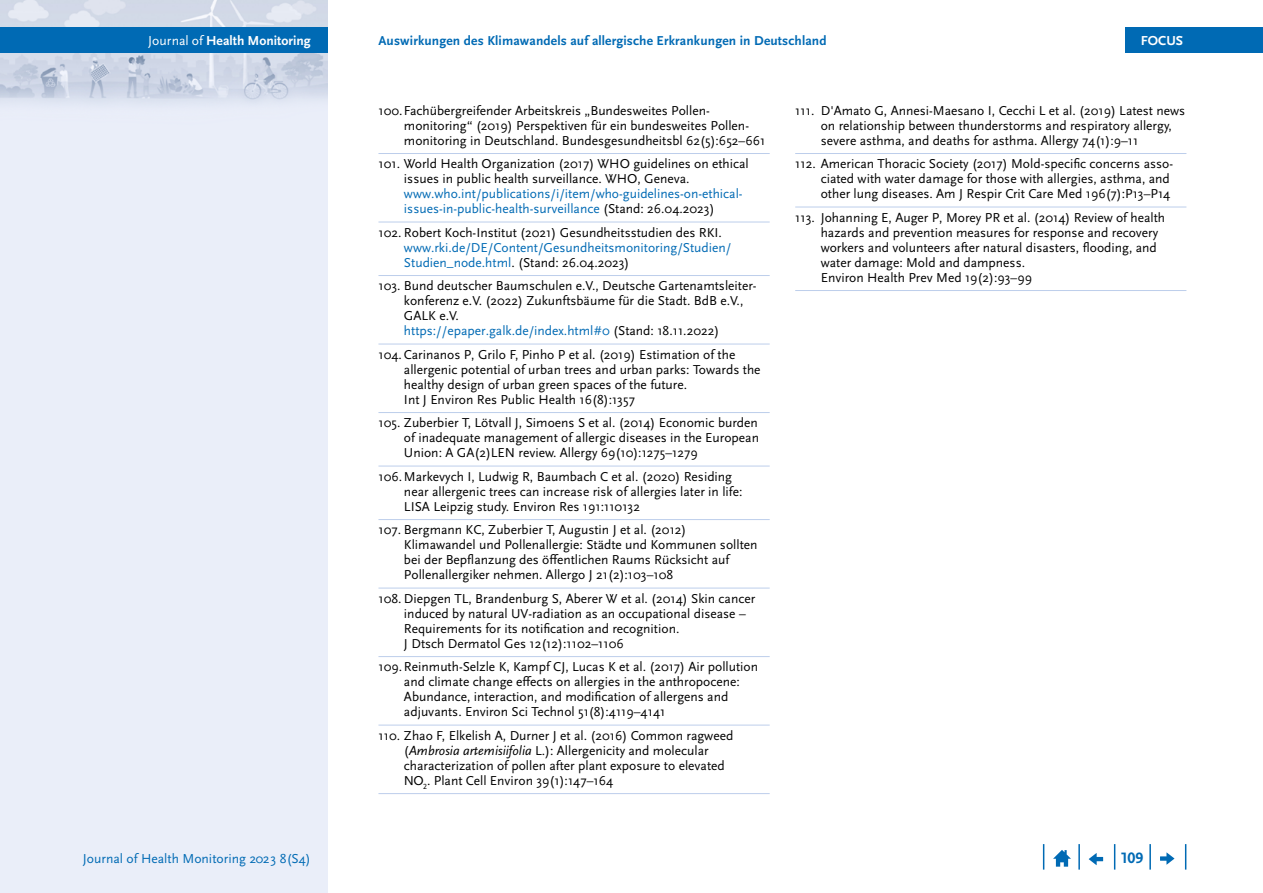
<style>
.page{position:relative;width:1263px;height:893px;background:#fff}
.page>*{position:absolute;margin:0;border:0;box-sizing:border-box;transform-origin:0 0}
.t1{font:700 15.75px "Scala Sans Pro";color:#006ab4}
.t2{font:13.65px "Scala Sans Pro";color:#006ab4}
.t3{font:700 13.65px "Scala Sans Pro";color:#fff}
.t4{font:13.5px/15px "Scala Sans Pro";color:#000}
.t5{font:700 13.5px "Scala Sans Pro";letter-spacing:.01em;color:#006ab4}
.s1{font-weight:400}
.s2{color:#006ab4}
.s3{font-style:italic}
</style>
<div class="page">
<div style="left:0;top:0;width:327px;height:893px;background:#eaeef9"></div>
<svg style="left:1185px;top:844px;width:1px;height:26px"></svg>
<hr style="left:1149px;top:844px;width:2px;height:26px;background:#006ab4">
<svg style="left:1114px;top:844px;width:1px;height:26px"></svg>
<hr style="left:1078px;top:844px;width:2px;height:26px;background:#006ab4">
<svg style="left:1043px;top:844px;width:1px;height:26px"></svg>
<div style="left:1126px;top:28px;width:137px;height:25px;background:#006ab4"></div>
<img style="left:0;top:0;width:327px;height:104px">
<div style="left:0;top:28px;width:327px;height:25px;background:#006ab4"></div>
<hr style="left:378px;top:153px;width:392px;height:1px;background:#bdceeb">
<hr style="left:378px;top:222px;width:392px;height:1px;background:#bdceeb">
<hr style="left:378px;top:275px;width:392px;height:1px;background:#bdceeb">
<hr style="left:378px;top:344px;width:392px;height:1px;background:#bdceeb">
<hr style="left:378px;top:412px;width:392px;height:1px;background:#bdceeb">
<hr style="left:378px;top:466px;width:392px;height:1px;background:#bdceeb">
<hr style="left:378px;top:519px;width:392px;height:1px;background:#bdceeb">
<hr style="left:378px;top:588px;width:392px;height:1px;background:#bdceeb">
<hr style="left:378px;top:656px;width:392px;height:1px;background:#bdceeb">
<hr style="left:378px;top:725px;width:392px;height:1px;background:#bdceeb">
<hr style="left:378px;top:793px;width:392px;height:1px;background:#bdceeb">
<hr style="left:795px;top:153px;width:391px;height:1px;background:#bdceeb">
<hr style="left:795px;top:207px;width:391px;height:1px;background:#bdceeb">
<hr style="left:795px;top:290px;width:391px;height:1px;background:#bdceeb">
<svg style="left:1053px;top:850px;width:18px;height:17px"></svg>
<svg style="left:1089px;top:853px;width:14px;height:12px"></svg>
<svg style="left:1160px;top:852px;width:14px;height:13px"></svg>
<p class="t3" style="left:148px;top:33px;width:164px"><span class="s1">Journal of</span> Health Monitoring</p>
<p class="t2" style="left:83px;top:850px;width:229px">Journal of Health Monitoring 2023 8(S4)</p>
<p class="t5" style="left:378px;top:33px;width:450px">Auswirkungen des Klimawandels auf allergische Erkrankungen in Deutschland</p>
<p class="t3" style="left:1141px;top:33px;width:44px">FOCUS</p>
<p class="t4" style="left:404px;top:103px;width:363px;text-indent:-26px">100.Fachübergreifender Arbeitskreis „Bundesweites Pollen&shy;monitoring“ (2019) Perspektiven für ein bundesweites Pollen&shy;monitoring in Deutschland. Bundesgesundheitsbl 62(5):652–661</p>
<p class="t4" style="left:404px;top:156px;width:346px;text-indent:-26px">101. World Health Organization (2017) WHO guidelines on ethical issues in public health surveillance. WHO, Geneva. <span class="s2">www.who.int/publications/i/item/who-guidelines-on-ethical&shy;issues-in-public-health-surveillance</span> (Stand: 26.04.2023)</p>
<p class="t4" style="left:404px;top:225px;width:329px;text-indent:-26px">102. Robert Koch-Institut (2021) Gesundheitsstudien des RKI. <span class="s2">www.rki.de/DE/Content/Gesundheitsmonitoring/Studien/<br>Studien_node.html</span>. (Stand: 26.04.2023)</p>
<p class="t4" style="left:404px;top:278px;width:353px;text-indent:-26px">103. Bund deutscher Baumschulen e.V., Deutsche Gartenamtsleiter&shy;konferenz e.V. (2022) Zukunftsbäume für die Stadt. BdB e.V., GALK e.V.<br><span class="s2">https://epaper.galk.de/index.html#0</span> (Stand: 18.11.2022)</p>
<p class="t4" style="left:404px;top:347px;width:358px;text-indent:-26px">104. Carinanos P, Grilo F, Pinho P et al. (2019) Estimation of the allergenic potential of urban trees and urban parks: Towards the healthy design of urban green spaces of the future.<br>Int J Environ Res Public Health 16(8):1357</p>
<p class="t4" style="left:404px;top:415px;width:357px;text-align:justify;text-indent:-26px">105. Zuberbier T, Lötvall J, Simoens S et al. (2014) Economic burden of inadequate management of allergic diseases in the European Union: A GA(2)LEN review. Allergy 69(10):1275–1279</p>
<p class="t4" style="left:404px;top:469px;width:340px;text-indent:-26px">106.Markevych I, Ludwig R, Baumbach C et al. (2020) Residing near allergenic trees can increase risk of allergies later in life:<br>LISA Leipzig study. Environ Res 191:110132</p>
<p class="t4" style="left:404px;top:522px;width:355px;text-indent:-26px">107. Bergmann KC, Zuberbier T, Augustin J et al. (2012)<br>Klimawandel und Pollenallergie: Städte und Kommunen sollten bei der Bepflanzung des öffentlichen Raums Rücksicht auf Pollenallergiker nehmen. Allergo J 21(2):103–108</p>
<p class="t4" style="left:404px;top:591px;width:353px;text-indent:-26px">108. Diepgen TL, Brandenburg S, Aberer W et al. (2014) Skin cancer induced by natural UV-radiation as an occupational disease – Requirements for its notification and recognition.<br>J Dtsch Dermatol Ges 12(12):1102–1106</p>
<p class="t4" style="left:404px;top:659px;width:356px;text-indent:-26px">109.Reinmuth-Selzle K, Kampf CJ, Lucas K et al. (2017) Air pollution and climate change effects on allergies in the anthropocene:<br>Abundance, interaction, and modification of allergens and adjuvants. Environ Sci Technol 51(8):4119–4141</p>
<p class="t4" style="left:404px;top:728px;width:331px;text-indent:-26px">110. Zhao F, Elkelish A, Durner J et al. (2016) Common ragweed (<span class="s3">Ambrosia artemisiifolia</span> L.): Allergenicity and molecular characterization of pollen after plant exposure to elevated NO<sub>2</sub>. Plant Cell Environ 39(1):147–164</p>
<p class="t4" style="left:821px;top:103px;width:366px;text-indent:-26px">111. D'Amato G, Annesi-Maesano I, Cecchi L et al. (2019) Latest news on relationship between thunderstorms and respiratory allergy, severe asthma, and deaths for asthma. Allergy 74(1):9–11</p>
<p class="t4" style="left:821px;top:156px;width:353px;text-indent:-26px">112. American Thoracic Society (2017) Mold-specific concerns asso&shy;ciated with water damage for those with allergies, asthma, and other lung diseases. Am J Respir Crit Care Med 196(7):P13–P14</p>
<p class="t4" style="left:821px;top:210px;width:346px;text-indent:-26px">113. Johanning E, Auger P, Morey PR et al. (2014) Review of health hazards and prevention measures for response and recovery workers and volunteers after natural disasters, flooding, and water damage: Mold and dampness.<br>Environ Health Prev Med 19(2):93–99</p>
<p class="t1" style="left:1121px;top:849px;width:24px">109</p>
</div>
